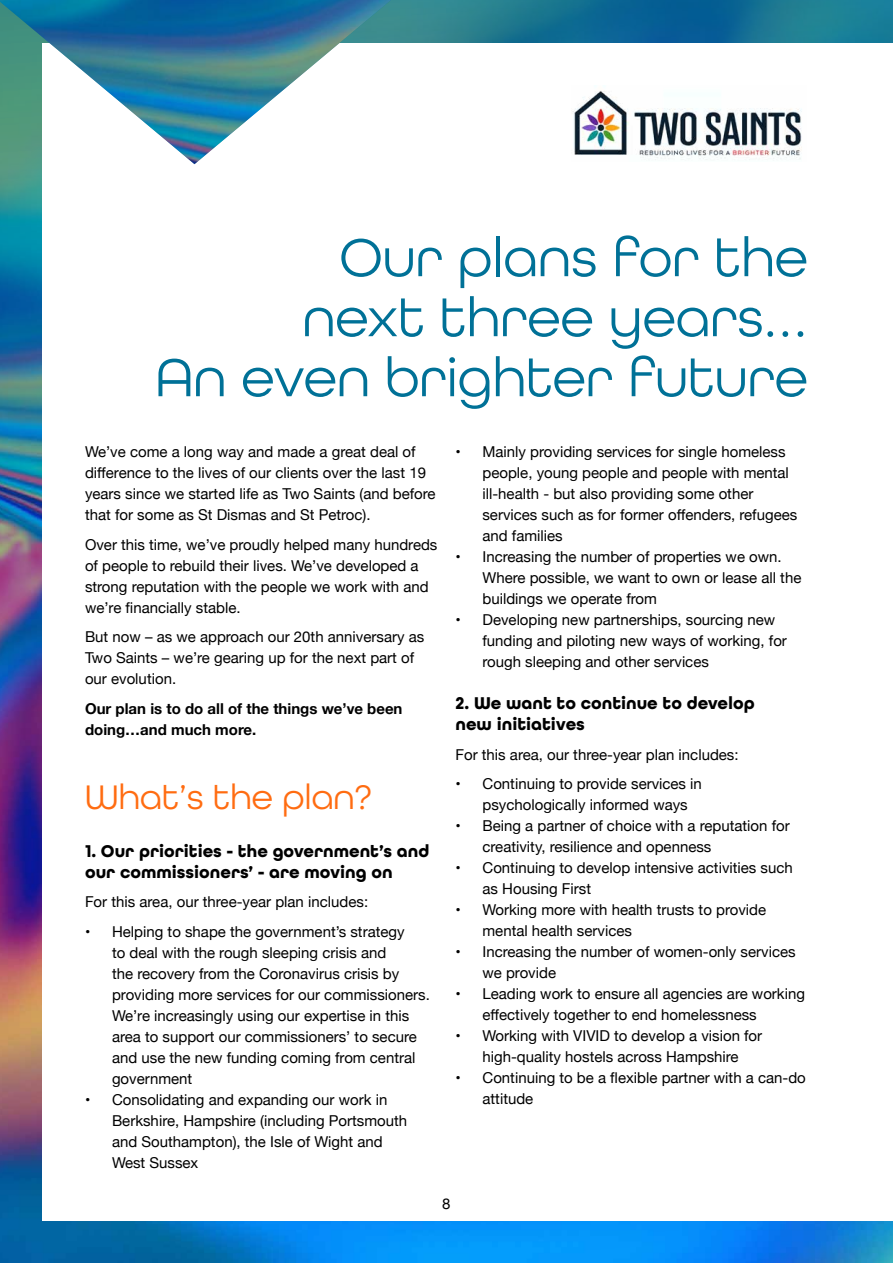
<style>
.page{position:relative;width:893px;height:1263px;background:#fff}
.page>*{position:absolute;margin:0;border:0;box-sizing:border-box;transform-origin:0 0}
.t1{font:56.4px/60px "All Round Gothic";color:#007197;text-align:right}
.t2{font:36px "All Round Gothic";color:#ff6c11}
.t3{font:700 18px/21px "All Round Gothic";color:#000}
.t4{font:15px/21px "Helvetica Neue";color:#000}
.t5{font:700 15px/21px "Helvetica Neue";color:#000}
</style>
<div class="page">
<img style="left:0;top:0;width:893px;height:1263px">
<div style="left:43px;top:43px;width:850px;height:1177px;background:#fff"></div>
<img style="left:0;top:0;width:391px;height:164px">
<img style="left:572px;top:90px;width:230px;height:70px">
<h1 class="t1" style="left:156px;top:226px;width:654px">Our plans for the<br>next three years…<br>An even brighter future</h1>
<p class="t4" style="left:85px;top:442px;width:352px">We’ve come a long way and made a great deal of difference to the lives of our clients over the last 19 years since we started life as Two Saints (and before that for some as St Dismas and St Petroc).</p>
<p class="t4" style="left:85px;top:535px;width:354px">Over this time, we’ve proudly helped many hundreds of people to rebuild their lives. We’ve developed a strong reputation with the people we work with and we’re financially stable.</p>
<p class="t4" style="left:85px;top:627px;width:341px">But now – as we approach our 20th anniversary as<br>Two Saints – we’re gearing up for the next part of our evolution.</p>
<p class="t5" style="left:85px;top:698px;width:319px">Our plan is to do all of the things we’ve been doing…and much more.</p>
<p class="t4" style="left:482px;top:442px;width:316px;text-indent:-27px">• Mainly providing services for single homeless people, young people and people with mental ill-health - but also providing some other services such as for former offenders, refugees and families</p>
<p class="t4" style="left:482px;top:547px;width:320px;text-indent:-27px">• Increasing the number of properties we own.<br>Where possible, we want to own or lease all the buildings we operate from</p>
<p class="t4" style="left:482px;top:610px;width:306px;text-indent:-27px">• Developing new partnerships, sourcing new funding and piloting new ways of working, for rough sleeping and other services</p>
<p class="t3" style="left:455px;top:693px;width:301px">2. We want to continue to develop new initiatives</p>
<p class="t4" style="left:455px;top:745px;width:285px">For this area, our three-year plan includes:</p>
<p class="t4" style="left:482px;top:774px;width:221px;text-indent:-27px">• Continuing to provide services in psychologically informed ways</p>
<p class="t4" style="left:482px;top:816px;width:309px;text-indent:-27px">• Being a partner of choice with a reputation for creativity, resilience and openness</p>
<p class="t4" style="left:482px;top:858px;width:312px;text-indent:-27px">• Continuing to develop intensive activities such as Housing First</p>
<p class="t4" style="left:482px;top:900px;width:285px;text-indent:-27px">• Working more with health trusts to provide mental health services</p>
<p class="t4" style="left:482px;top:942px;width:315px;text-indent:-27px">• Increasing the number of women-only services we provide</p>
<p class="t4" style="left:482px;top:984px;width:324px;text-indent:-27px">• Leading work to ensure all agencies are working effectively together to end homelessness</p>
<p class="t4" style="left:455px;top:1026px;width:308px;text-align:center">• Working with VIVID to develop a vision for high-quality hostels across Hampshire</p>
<p class="t4" style="left:482px;top:1068px;width:325px;text-indent:-27px">• Continuing to be a flexible partner with a can-do attitude</p>
<h2 class="t2" style="left:85px;top:776px;width:288px">What’s the plan?</h2>
<p class="t3" style="left:85px;top:840px;width:346px">1. Our priorities - the government’s and our commissioners’ - are moving on</p>
<p class="t4" style="left:85px;top:892px;width:285px">For this area, our three-year plan includes:</p>
<p class="t4" style="left:112px;top:922px;width:319px;text-indent:-27px">• Helping to shape the government’s strategy<br>to deal with the rough sleeping crisis and<br>the recovery from the Coronavirus crisis by providing more services for our commissioners.<br>We’re increasingly using our expertise in this area to support our commissioners’ to secure and use the new funding coming from central government</p>
<p class="t4" style="left:112px;top:1090px;width:297px;text-indent:-27px">• Consolidating and expanding our work in Berkshire, Hampshire (including Portsmouth and Southampton), the Isle of Wight and West Sussex</p>
<p class="t4" style="left:442px;top:1194px;width:10px">8</p>
</div>
